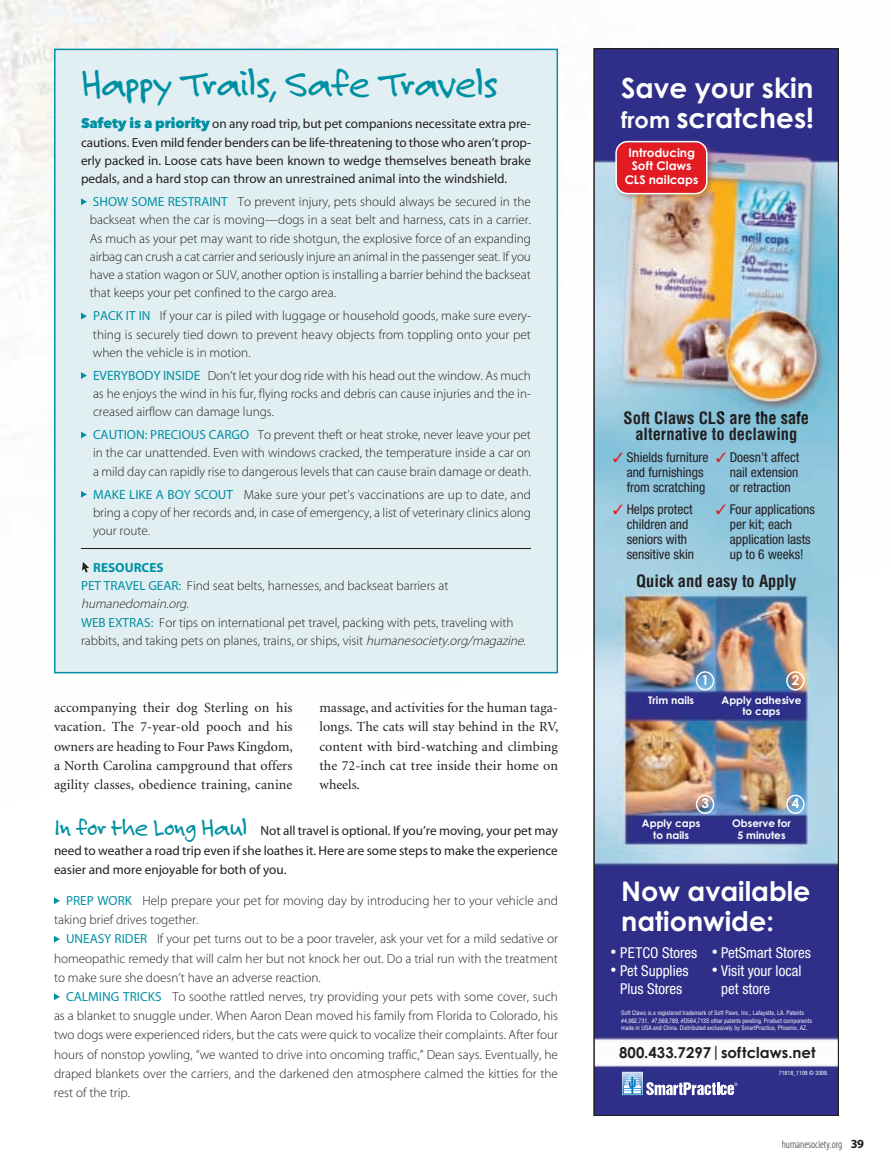
<style>
.page{position:relative;width:891px;height:1175px;background:#fff}
.page>*{position:absolute;margin:0;border:0;box-sizing:border-box;transform-origin:0 0}
.t1{font:42px "Felt Tip Roman";letter-spacing:-.025em;color:#0090a4}
.t2{font:27.75px/30px "Century Gothic Bold+ZXQEZU";color:#fff}
.t3{font:27px/30px "Century Gothic Bold+ZXQEZU";color:#fff}
.t4{font:16.5px/16.5px "Helvetica Condensed Bold+IWEOQD";color:#231f20;text-align:center}
.t5{font:15px/18px "Helvetica Neue LT Std Cn+HKJOZN";color:#fff;text-align:center}
.t6{font:15px "Century Gothic Bold+ZXQEZU";color:#231f20}
.t7{font:13.95px/19.2px "Minion";letter-spacing:.01em;color:#231f20;text-align:justify}
.t8{font:13.5px/15px "Helvetica Neue LT Std Cn+HKJOZN";color:#231f20}
.t9{font:13.5px "Century Gothic Bold+ZXQEZU";color:#fff}
.t10{font:13.2px/18.3px "Myriad MM215 LT600 NO";color:#231f20;text-align:justify}
.t11{font:13.2px/18.3px "Myriad MM400 RG600 NO";color:#231f20;text-align:justify}
.t12{font:13.2px "Myriad MM700 BD600 NO";color:#0090a4}
.t13{font:12px/13.5px "Century Gothic Bold+ZXQEZU";letter-spacing:-.005em;color:#fff;text-align:center}
.t14{font:11.25px "Myriad MM213 LT300 CN";color:#231f20}
.t15{font:10.5px/11.2px "Century Gothic Bold+ZXQEZU";color:#fff;text-align:center}
.t16{font:6px/7.5px "Helvetica Condensed+QVTQIU";color:#fff}
.t17{font:6px "Helvetica Neue LT Std Cn+HKJOZN";color:#fff}
.s1{font-family:"Avenir Next LT Pro";font-weight:800;font-size:13.95px;color:#0090a4}
.s2{font-family:"Myriad MM400 RG600 NO";color:#0090a4}
.s3{font-family:"Myriad MM400 RG600 NO";font-size:13.5px;color:#0090a4}
.s4{font-style:italic}
.s5{font-family:"Felt Tip Roman";font-size:25.5px;color:#0090a4}
.s6{font-size:22.5px}
.s7{color:#e21a21}
.s8{font-size:12px}
.s9{font-family:"Myriad MM700 BD600 NO";font-size:12.45px}
</style>
<div class="page">
<img style="left:0;top:0;width:839px;height:805px">
<svg style="left:54px;top:993px;width:6px;height:7px"></svg>
<svg style="left:54px;top:935px;width:6px;height:7px"></svg>
<svg style="left:54px;top:897px;width:6px;height:7px"></svg>
<div style="left:56px;top:50px;width:500px;height:622px;background:#e2eff2"></div>
<div style="left:54px;top:49px;width:504px;height:624px;border:2px solid #0090a4"></div>
<svg style="left:81px;top:491px;width:6px;height:7px"></svg>
<svg style="left:81px;top:431px;width:6px;height:7px"></svg>
<svg style="left:81px;top:372px;width:6px;height:7px"></svg>
<svg style="left:81px;top:313px;width:6px;height:6px"></svg>
<svg style="left:82px;top:562px;width:7px;height:10px"></svg>
<svg style="left:81px;top:198px;width:6px;height:7px"></svg>
<hr style="left:81px;top:548px;width:450px;height:1px;background:#231f20">
<img style="left:596px;top:51px;width:240px;height:1062px">
<svg style="left:622px;top:1071px;width:116px;height:24px"></svg>
<svg style="left:721px;top:411px;width:4px;height:4px"></svg>
<svg style="left:696px;top:671px;width:18px;height:19px"></svg>
<svg style="left:786px;top:671px;width:19px;height:19px"></svg>
<svg style="left:696px;top:794px;width:18px;height:20px"></svg>
<svg style="left:786px;top:794px;width:19px;height:20px"></svg>
<svg style="left:615px;top:141px;width:93px;height:53px;background:#df2e35"></svg>
<div style="left:594px;top:49px;width:244px;height:1066px;border:1px solid #231f20"></div>
<h1 class="t1" style="left:81px;top:58px;width:419px">Happy Trails, Safe Travels</h1>
<p class="t11" style="left:81px;top:116px;width:452px"><span class="s1">Safety is a priority</span> on any road trip, but pet companions necessitate extra pre&shy;cautions. Even mild fender benders can be life-threatening to those who aren’t prop&shy;erly packed in. Loose cats have been known to wedge themselves beneath brake pedals, and a hard stop can throw an unrestrained animal into the windshield.</p>
<p class="t10" style="left:90px;top:193px;width:443px"><span class="s2">SHOW SOME RESTRAINT</span> To prevent injury, pets should always be secured in the backseat when the car is moving—dogs in a seat belt and harness, cats in a carrier.<br>As much as your pet may want to ride shotgun, the explosive force of an expanding airbag can crush a cat carrier and seriously injure an animal in the passenger seat. If you have a station wagon or SUV, another option is installing a barrier behind the backseat that keeps your pet confined to the cargo area.</p>
<p class="t10" style="left:93px;top:308px;width:440px"><span class="s2">PACK IT IN</span> If your car is piled with luggage or household goods, make sure every&shy;thing is securely tied down to prevent heavy objects from toppling onto your pet when the vehicle is in motion.</p>
<p class="t10" style="left:93px;top:367px;width:440px"><span class="s3">EVERYBODY INSIDE</span> Don’t let your dog ride with his head out the window. As much as he enjoys the wind in his fur, flying rocks and debris can cause injuries and the in&shy;creased airflow can damage lungs.</p>
<p class="t10" style="left:93px;top:427px;width:440px"><span class="s2">CAUTION: PRECIOUS CARGO</span> To prevent theft or heat stroke, never leave your pet in the car unattended. Even with windows cracked, the temperature inside a car on a mild day can rapidly rise to dangerous levels that can cause brain damage or death.</p>
<p class="t10" style="left:93px;top:486px;width:439px"><span class="s2">MAKE LIKE A BOY SCOUT</span> Make sure your pet’s vaccinations are up to date, and bring a copy of her records and, in case of emergency, a list of veterinary clinics along your route.</p>
<p class="t12" style="left:93px;top:562px;width:72px">RESOURCES</p>
<p class="t10" style="left:81px;top:577px;width:447px;text-align:left"><span class="s2">PET TRAVEL GEAR:</span> Find seat belts, harnesses, and backseat barriers at <span class="s4">humanedomain.org</span>.<br><span class="s2">WEB EXTRAS:</span> For tips on international pet travel, packing with pets, traveling with rabbits, and taking pets on planes, trains, or ships, visit <span class="s4">humanesociety.org/magazine</span>.</p>
<p class="t7" style="left:54px;top:699px;width:240px">accompanying their dog Sterling on his vacation. The 7-year-old pooch and his owners are heading to Four Paws Kingdom, a North Carolina campground that offers agility classes, obedience training, canine</p>
<p class="t7" style="left:319px;top:699px;width:240px">massage, and activities for the human taga&shy;longs. The cats will stay behind in the RV, content with bird-watching and climbing the 72-inch cat tree inside their home on wheels.</p>
<p class="t11" style="left:54px;top:822px;width:506px;line-height:19.2px"><span class="s5">In for the Long Haul</span> Not all travel is optional. If you’re moving, your pet may need to weather a road trip even if she loathes it. Here are some steps to make the experience easier and more enjoyable for both of you.</p>
<p class="t10" style="left:54px;top:892px;width:505px;line-height:19.2px;text-indent:12px"><span class="s2">PREP WORK</span> Help prepare your pet for moving day by introducing her to your vehicle and taking brief drives together.</p>
<p class="t10" style="left:54px;top:930px;width:506px;line-height:19.2px;text-indent:12px"><span class="s2">UNEASY RIDER</span> If your pet turns out to be a poor traveler, ask your vet for a mild sedative or homeopathic remedy that will calm her but not knock her out. Do a trial run with the treatment to make sure she doesn’t have an adverse reaction.</p>
<p class="t10" style="left:54px;top:988px;width:506px;line-height:19.2px;text-indent:12px"><span class="s2">CALMING TRICKS</span> To soothe rattled nerves, try providing your pets with some cover, such as a blanket to snuggle under. When Aaron Dean moved his family from Florida to Colorado, his two dogs were experienced riders, but the cats were quick to vocalize their complaints. After four hours of nonstop yowling, “we wanted to drive into oncoming traffic,” Dean says. Eventually, he draped blankets over the carriers, and the darkened den atmosphere calmed the kitties for the rest of the trip.</p>
<h2 class="t2" style="left:621px;top:75px;width:194px">Save your skin <span class="s6">from</span> scratches!</h2>
<p class="t13" style="left:625px;top:147px;width:75px">Introducing<br>Soft Claws<br>CLS nailcaps</p>
<p class="t4" style="left:624px;top:411px;width:187px">Soft Claws CLS are the safe alternative to declawing</p>
<p class="t8" style="left:627px;top:451px;width:83px;text-indent:-14px"><span class="s7">✓</span> Shields furniture and furnishings from scratching</p>
<p class="t8" style="left:627px;top:502px;width:69px;text-indent:-14px"><span class="s7">✓</span> Helps protect children and seniors with sensitive skin</p>
<p class="t4" style="left:636px;top:574px;width:162px">Quick and easy to Apply</p>
<p class="t8" style="left:730px;top:451px;width:71px;text-align:justify;text-indent:-14px"><span class="s7">✓</span> Doesn’t affect nail extension or retraction</p>
<p class="t8" style="left:730px;top:502px;width:87px;text-indent:-14px"><span class="s7">✓</span> Four applications per kit; each application lasts up to 6 weeks!</p>
<p class="t15" style="left:648px;top:695px;width:47px">Trim nails</p>
<p class="t9" style="left:701px;top:675px;width:9px">1</p>
<p class="t9" style="left:792px;top:675px;width:9px">2</p>
<p class="t15" style="left:722px;top:695px;width:81px">Apply adhesive to caps</p>
<p class="t9" style="left:701px;top:798px;width:9px">3</p>
<p class="t15" style="left:642px;top:819px;width:60px">Apply caps to nails</p>
<p class="t9" style="left:792px;top:798px;width:9px">4</p>
<p class="t15" style="left:732px;top:819px;width:60px">Observe for<br>5 minutes</p>
<h3 class="t3" style="left:621px;top:879px;width:191px">Now available nationwide:</h3>
<p class="t5" style="left:611px;top:944px;width:88px"><span class="s8">•</span> PETCO Stores</p>
<p class="t5" style="left:611px;top:962px;width:79px"><span class="s8">•</span> Pet Supplies<br>Plus Stores</p>
<p class="t5" style="left:712px;top:944px;width:101px"><span class="s8">•</span> PetSmart Stores</p>
<p class="t5" style="left:721px;top:962px;width:82px;text-align:left;text-indent:-10px"><span class="s8">•</span> Visit your local pet store</p>
<p class="t16" style="left:621px;top:1009px;width:192px">Soft Claws is a registered trademark of Soft Paws, Inc., Lafayette, LA. Patents #4,962,731, #7,069,789, #D564,713S other patents pending. Product components made in USA and China. Distributed exclusively by SmartPractice, Phoenix, AZ.</p>
<p class="t6" style="left:619px;top:1047px;width:198px">800.433.7297|softclaws.net</p>
<p class="t17" style="left:779px;top:1070px;width:51px">71818_1108 © 2008.</p>
<p class="t14" style="left:782px;top:1139px;width:84px">humanesociety.org <span class="s9">39</span></p>
</div>
